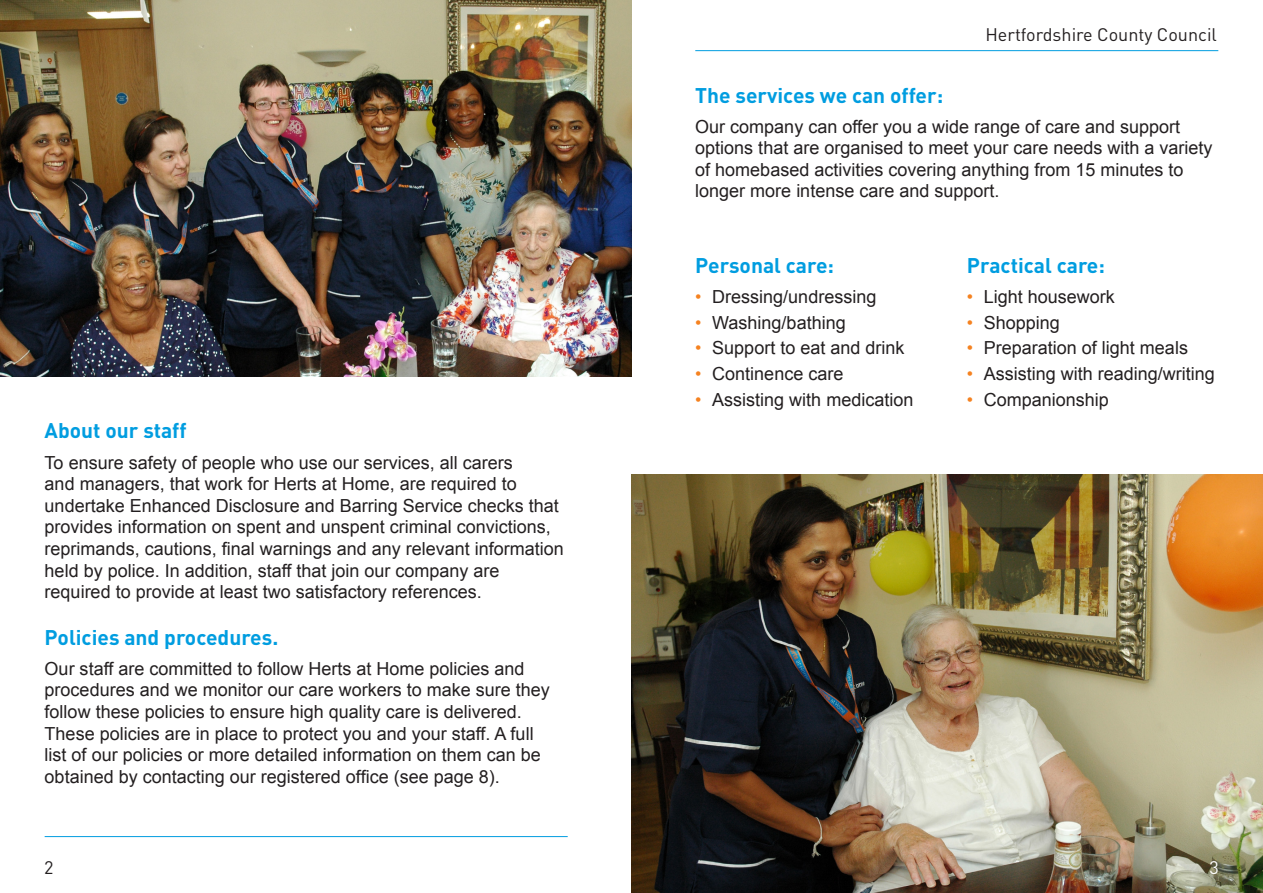
<style>
.page{position:relative;width:1263px;height:893px;background:#fff}
.page>*{position:absolute;margin:0;border:0;box-sizing:border-box;transform-origin:0 0}
.t1{font:700 21px "DIN";color:#009de0}
.t2{font:18px/21.6px "Arial";color:#231f20}
.t3{font:18px "DIN";color:#231f20}
.t4{font:18px "DIN";color:#fff}
.s1{color:#f58220}
</style>
<div class="page">
<hr style="left:695px;top:50px;width:523px;height:1px;background:#009de0">
<hr style="left:45px;top:836px;width:523px;height:1px;background:#009de0">
<img style="left:631px;top:474px;width:632px;height:419px">
<img style="left:0;top:0;width:631px;height:376px">
<p class="t1" style="left:45px;top:417px;width:143px">About our staff</p>
<p class="t2" style="left:45px;top:452px;width:521px">To ensure safety of people who use our services, all carers<br>and managers, that work for Herts at Home, are required to undertake Enhanced Disclosure and Barring Service checks that provides information on spent and unspent criminal convictions, reprimands, cautions, final warnings and any relevant information held by police. In addition, staff that join our company are required to provide at least two satisfactory references.</p>
<p class="t1" style="left:45px;top:623px;width:235px">Policies and procedures.</p>
<p class="t2" style="left:45px;top:658px;width:507px">Our staff are committed to follow Herts at Home policies and procedures and we monitor our care workers to make sure they follow these policies to ensure high quality care is delivered.<br>These policies are in place to protect you and your staff. A full list of our policies or more detailed information on them can be obtained by contacting our registered office (see page 8).</p>
<p class="t3" style="left:44px;top:856px;width:11px">2</p>
<p class="t3" style="left:985px;top:24px;width:233px">Hertfordshire County Council</p>
<p class="t1" style="left:695px;top:81px;width:249px">The services we can offer:</p>
<p class="t2" style="left:695px;top:116px;width:519px">Our company can offer you a wide range of care and support options that are organised to meet your care needs with a variety of homebased activities covering anything from 15 minutes to longer more intense care and support.</p>
<p class="t1" style="left:695px;top:251px;width:140px">Personal care:</p>
<p class="t2" style="left:695px;top:286px;width:183px"><span class="s1">•</span> Dressing/undressing</p>
<p class="t2" style="left:695px;top:312px;width:152px"><span class="s1">•</span> Washing/bathing</p>
<p class="t2" style="left:695px;top:337px;width:211px"><span class="s1">•</span> Support to eat and drink</p>
<p class="t2" style="left:695px;top:363px;width:150px"><span class="s1">•</span> Continence care</p>
<p class="t2" style="left:695px;top:389px;width:220px"><span class="s1">•</span> Assisting with medication</p>
<p class="t1" style="left:967px;top:251px;width:140px">Practical care:</p>
<p class="t2" style="left:967px;top:286px;width:150px"><span class="s1">•</span> Light housework</p>
<p class="t2" style="left:967px;top:312px;width:95px"><span class="s1">•</span> Shopping</p>
<p class="t2" style="left:967px;top:337px;width:223px"><span class="s1">•</span> Preparation of light meals</p>
<p class="t2" style="left:967px;top:363px;width:250px"><span class="s1">•</span> Assisting with reading/writing</p>
<p class="t2" style="left:967px;top:389px;width:144px"><span class="s1">•</span> Companionship</p>
<p class="t4" style="left:1209px;top:856px;width:11px">3</p>
</div>
